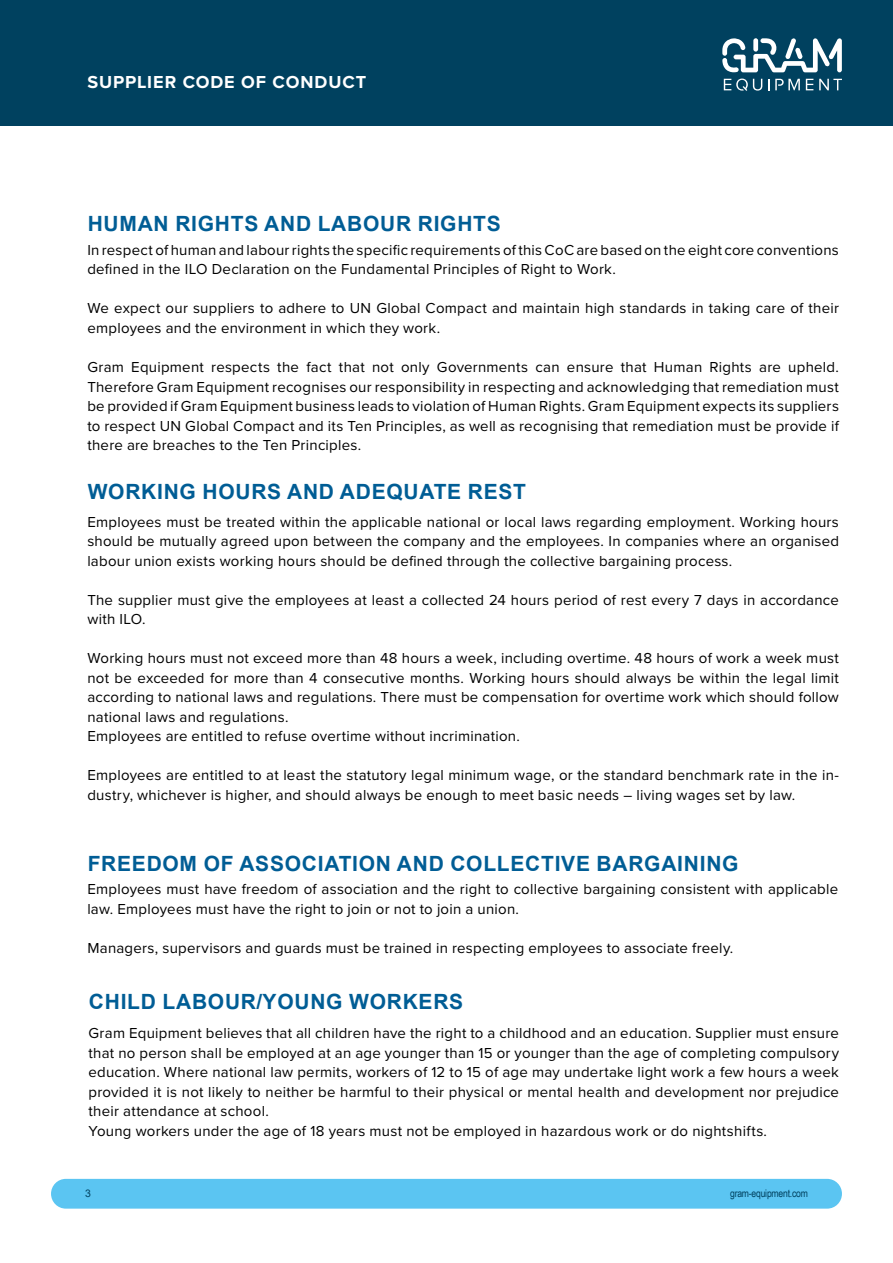
<style>
.page{position:relative;width:893px;height:1263px;background:#fff}
.page>*{position:absolute;margin:0;border:0;box-sizing:border-box;transform-origin:0 0}
.t1{font:700 21px "Arial";letter-spacing:.035em;color:#005d95}
.t2{font:700 18px "Proxima Nova";letter-spacing:.05em;color:#fff}
.t3{font:15px/19.5px "Proxima Nova";letter-spacing:.015em;color:#000}
.t4{font:10.5px "Arial Narrow";letter-spacing:-.02em;color:#00415f}
.t5{font:10.5px "Arial";color:#00415f}
</style>
<div class="page">
<div style="left:0;top:0;width:893px;height:125px;background:#00415f"></div>
<div style="left:51px;top:1179px;width:791px;height:29px;background:#5bc5f2;border-radius:15px"></div>
<svg style="left:806px;top:79px;width:7px;height:11px"></svg>
<svg style="left:819px;top:79px;width:23px;height:11px"></svg>
<svg style="left:724px;top:79px;width:38px;height:12px"></svg>
<svg style="left:775px;top:79px;width:25px;height:11px"></svg>
<svg style="left:722px;top:38px;width:120px;height:34px"></svg>
<p class="t2" style="left:87px;top:69px;width:280px">SUPPLIER CODE OF CONDUCT</p>
<h1 class="t1" style="left:88px;top:209px;width:415px">HUMAN RIGHTS AND LABOUR RIGHTS</h1>
<p class="t3" style="left:87px;top:240px;width:753px">In respect of human and labour rights the specific requirements of this CoC are based on the eight core conventions defined in the ILO Declaration on the Fundamental Principles of Right to Work.</p>
<p class="t3" style="left:87px;top:298px;width:753px">We expect our suppliers to adhere to UN Global Compact and maintain high standards in taking care of their employees and the environment in which they work.</p>
<p class="t3" style="left:87px;top:357px;width:753px;text-align:justify">Gram Equipment respects the fact that not only Governments can ensure that Human Rights are upheld.<br>Therefore Gram Equipment recognises our responsibility in respecting and acknowledging that remediation must be provided if Gram Equipment business leads to violation of Human Rights. Gram Equipment expects its suppliers to respect UN Global Compact and its Ten Principles, as well as recognising that remediation must be provide if there are breaches to the Ten Principles.</p>
<h1 class="t1" style="left:88px;top:476px;width:440px">WORKING HOURS AND ADEQUATE REST</h1>
<p class="t3" style="left:87px;top:511px;width:753px;text-align:justify">Employees must be treated within the applicable national or local laws regarding employment. Working hours should be mutually agreed upon between the company and the employees. In companies where an organised labour union exists working hours should be defined through the collective bargaining process.</p>
<p class="t3" style="left:87px;top:589px;width:753px">The supplier must give the employees at least a collected 24 hours period of rest every 7 days in accordance with ILO.</p>
<p class="t3" style="left:87px;top:648px;width:753px">Working hours must not exceed more than 48 hours a week, including overtime. 48 hours of work a week must not be exceeded for more than 4 consecutive months. Working hours should always be within the legal limit according to national laws and regulations. There must be compensation for overtime work which should follow national laws and regulations.<br>Employees are entitled to refuse overtime without incrimination.</p>
<p class="t3" style="left:87px;top:765px;width:753px">Employees are entitled to at least the statutory legal minimum wage, or the standard benchmark rate in the in&shy;dustry, whichever is higher, and should always be enough to meet basic needs – living wages set by law.</p>
<h1 class="t1" style="left:88px;top:849px;width:652px">FREEDOM OF ASSOCIATION AND COLLECTIVE BARGAINING</h1>
<p class="t3" style="left:87px;top:879px;width:752px">Employees must have freedom of association and the right to collective bargaining consistent with applicable law. Employees must have the right to join or not to join a union.</p>
<p class="t3" style="left:87px;top:937px;width:647px">Managers, supervisors and guards must be trained in respecting employees to associate freely.</p>
<h1 class="t1" style="left:89px;top:986px;width:376px">CHILD LABOUR/YOUNG WORKERS</h1>
<p class="t3" style="left:89px;top:1023px;width:752px">Gram Equipment believes that all children have the right to a childhood and an education. Supplier must ensure that no person shall be employed at an age younger than 15 or younger than the age of completing compulsory education. Where national law permits, workers of 12 to 15 of age may undertake light work a few hours a week provided it is not likely to neither be harmful to their physical or mental health and development nor prejudice their attendance at school.<br>Young workers under the age of 18 years must not be employed in hazardous work or do nightshifts.</p>
<p class="t5" style="left:85px;top:1186px;width:7px">3</p>
<p class="t4" style="left:730px;top:1186px;width:79px">gram-equipment.com</p>
</div>
